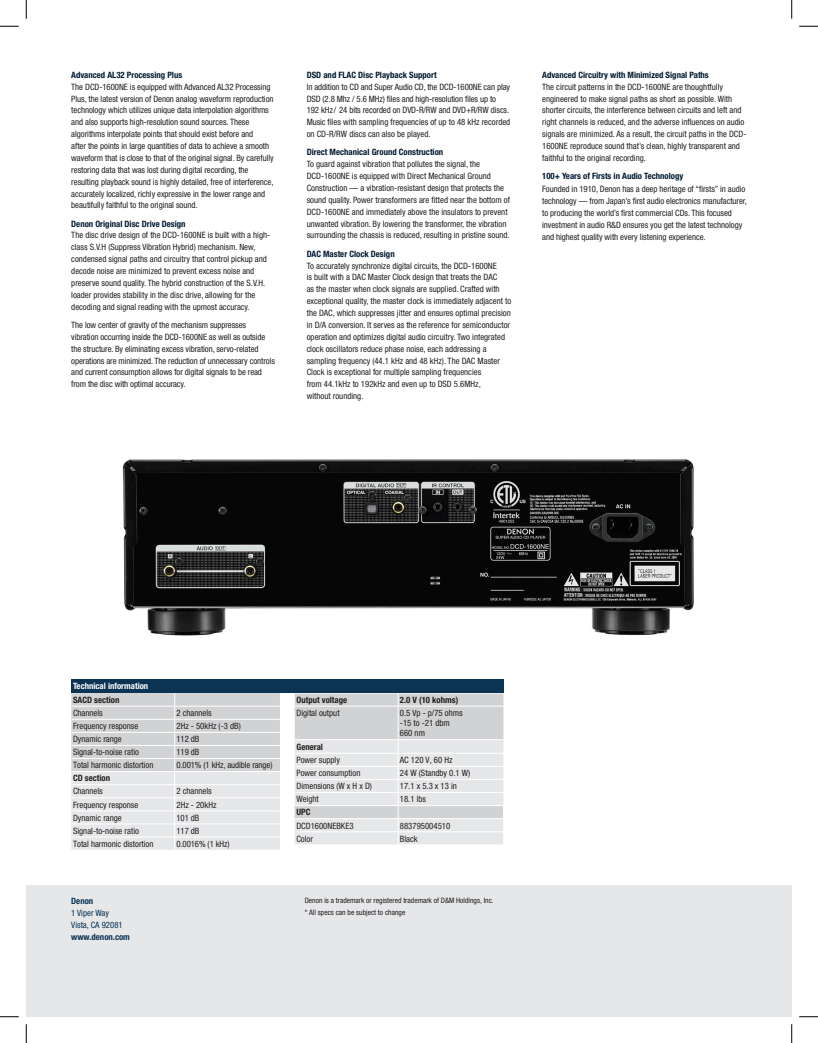
<style>
.page{position:relative;width:818px;height:1043px;background:#fff}
.page>*{position:absolute;margin:0;border:0;box-sizing:border-box;transform-origin:0 0}
.ptxt_HL_6_5_10_5_Lin{font:condensed 8.75px/11.9px "Helvetica Neue LT Std";color:#231f20}
.Features_-_Body_7_9{font:condensed 8.75px/11.9px "Helvetica Neue LT Std";letter-spacing:-.005em;color:#231f20}
.ptxt_HL_6_5_10_5_Lin-2{font:700 condensed 8.75px "Helvetica Neue LT Std";color:#00192f}
.Basic_Euro_Eng{font:condensed 8.75px "Helvetica Neue LT Std";color:#231f20}
.Basic_Euro_Eng-2{font:700 condensed 8.75px "Helvetica Neue LT Std";color:#231f20}
.t1{font:condensed 8.75px/11.9px "Helvetica Neue LT Std";color:#0a3354}
.Table_Title_HM_6_5_8{font:700 condensed 8.75px "Helvetica Neue LT Std";color:#fff}
.t2{font:condensed 7.5px "Helvetica Neue LT Std";color:#231f20}
.s1{font-weight:700}
</style>
<div class="page">
<div style="left:71px;top:679px;width:209px;height:14px;background:#0a3354"></div>
<svg style="left:71px;top:693px;width:209px;height:157px;background:#dedfe0"></svg>
<div style="left:280px;top:679px;width:223px;height:14px;background:#0a3354"></div>
<svg style="left:294px;top:693px;width:210px;height:151px;background:#e0e1e3"></svg>
<img style="left:122px;top:459px;width:572px;height:177px">
<div style="left:26px;top:884px;width:765px;height:132px;background:#e6e7e9"></div>
<svg style="left:0;top:25px;width:19px;height:2px"></svg>
<svg style="left:799px;top:25px;width:19px;height:2px"></svg>
<svg style="left:0;top:1016px;width:19px;height:1px"></svg>
<svg style="left:799px;top:1016px;width:19px;height:1px"></svg>
<svg style="left:25px;top:0;width:2px;height:19px"></svg>
<svg style="left:25px;top:1024px;width:2px;height:18px"></svg>
<svg style="left:791px;top:0;width:1px;height:19px"></svg>
<svg style="left:791px;top:1024px;width:1px;height:18px"></svg>
<p class="ptxt_HL_6_5_10_5_Lin-2" style="left:71px;top:69px;width:112px">Advanced AL32 Processing Plus</p>
<p class="ptxt_HL_6_5_10_5_Lin" style="left:71px;top:81px;width:204px">The DCD-1600NE is equipped with Advanced AL32 Processing Plus, the latest version of Denon analog waveform reproduction technology which utilizes unique data interpolation algorithms and also supports high-resolution sound sources. These algorithms interpolate points that should exist before and<br>after the points in large quantities of data to achieve a smooth waveform that is close to that of the original signal. By carefully restoring data that was lost during digital recording, the resulting playback sound is highly detailed, free of interference, accurately localized, richly expressive in the lower range and beautifully faithful to the original sound.</p>
<p class="ptxt_HL_6_5_10_5_Lin-2" style="left:71px;top:218px;width:116px">Denon Original Disc Drive Design</p>
<p class="ptxt_HL_6_5_10_5_Lin" style="left:71px;top:229px;width:200px">The disc drive design of the DCD-1600NE is built with a high&shy;class S.V.H (Suppress Vibration Hybrid) mechanism. New, condensed signal paths and circuitry that control pickup and decode noise are minimized to prevent excess noise and preserve sound quality. The hybrid construction of the S.V.H. loader provides stability in the disc drive, allowing for the decoding and signal reading with the upmost accuracy.</p>
<p class="ptxt_HL_6_5_10_5_Lin" style="left:71px;top:319px;width:205px">The low center of gravity of the mechanism suppresses vibration occurring inside the DCD-1600NE as well as outside the structure. By eliminating excess vibration, servo-related operations are minimized. The reduction of unnecessary controls and current consumption allows for digital signals to be read from the disc with optimal accuracy.</p>
<p class="ptxt_HL_6_5_10_5_Lin-2" style="left:307px;top:69px;width:131px">DSD and FLAC Disc Playback Support</p>
<p class="ptxt_HL_6_5_10_5_Lin" style="left:307px;top:81px;width:205px">In addition to CD and Super Audio CD, the DCD-1600NE can play DSD (2.8 Mhz / 5.6 MHz) files and high-resolution files up to 192 kHz/ 24 bits recorded on DVD-R/RW and DVD+R/RW discs.<br>Music files with sampling frequencies of up to 48 kHz recorded on CD-R/RW discs can also be played.</p>
<p class="ptxt_HL_6_5_10_5_Lin-2" style="left:307px;top:147px;width:138px">Direct Mechanical Ground Construction</p>
<p class="ptxt_HL_6_5_10_5_Lin" style="left:307px;top:158px;width:205px">To guard against vibration that pollutes the signal, the DCD-1600NE is equipped with Direct Mechanical Ground Construction — a vibration-resistant design that protects the sound quality. Power transformers are fitted near the bottom of DCD-1600NE and immediately above the insulators to prevent unwanted vibration. By lowering the transformer, the vibration surrounding the chassis is reduced, resulting in pristine sound.</p>
<p class="ptxt_HL_6_5_10_5_Lin-2" style="left:307px;top:248px;width:89px">DAC Master Clock Design</p>
<p class="ptxt_HL_6_5_10_5_Lin" style="left:307px;top:259px;width:206px">To accurately synchronize digital circuits, the DCD-1600NE<br>is built with a DAC Master Clock design that treats the DAC<br>as the master when clock signals are supplied. Crafted with exceptional quality, the master clock is immediately adjacent to the DAC, which suppresses jitter and ensures optimal precision in D/A conversion. It serves as the reference for semiconductor operation and optimizes digital audio circuitry. Two integrated clock oscillators reduce phase noise, each addressing a sampling frequency (44.1 kHz and 48 kHz). The DAC Master Clock is exceptional for multiple sampling frequencies<br>from 44.1kHz to 192kHz and even up to DSD 5.6MHz,<br>without rounding.</p>
<p class="ptxt_HL_6_5_10_5_Lin-2" style="left:542px;top:69px;width:168px">Advanced Circuitry with Minimized Signal Paths</p>
<p class="ptxt_HL_6_5_10_5_Lin" style="left:542px;top:81px;width:206px">The circuit patterns in the DCD-1600NE are thoughtfully engineered to make signal paths as short as possible. With shorter circuits, the interference between circuits and left and right channels is reduced, and the adverse influences on audio signals are minimized. As a result, the circuit paths in the DCD-1600NE reproduce sound that’s clean, highly transparent and faithful to the original recording.</p>
<p class="ptxt_HL_6_5_10_5_Lin-2" style="left:542px;top:171px;width:143px">100+ Years of Firsts in Audio Technology</p>
<p class="Features_-_Body_7_9" style="left:542px;top:183px;width:206px">Founded in 1910, Denon has a deep heritage of “firsts” in audio technology — from Japan’s first audio electronics manufacturer, to producing the world’s first commercial CDs. This focused investment in audio R&amp;D ensures you get the latest technology and highest quality with every listening experience.</p>
<p class="Table_Title_HM_6_5_8" style="left:73px;top:680px;width:77px">Technical information</p>
<p class="Basic_Euro_Eng-2" style="left:73px;top:694px;width:48px">SACD section</p>
<p class="Basic_Euro_Eng" style="left:73px;top:707px;width:31px">Channels</p>
<p class="ptxt_HL_6_5_10_5_Lin" style="left:176px;top:707px;width:37px">2 channels</p>
<p class="Basic_Euro_Eng" style="left:73px;top:721px;width:67px">Frequency response</p>
<p class="ptxt_HL_6_5_10_5_Lin" style="left:176px;top:720px;width:66px">2Hz - 50kHz (-3 dB)</p>
<p class="Basic_Euro_Eng" style="left:73px;top:734px;width:50px">Dynamic range</p>
<p class="ptxt_HL_6_5_10_5_Lin" style="left:176px;top:733px;width:24px">112 dB</p>
<p class="Basic_Euro_Eng" style="left:73px;top:747px;width:67px">Signal-to-noise ratio</p>
<p class="ptxt_HL_6_5_10_5_Lin" style="left:176px;top:746px;width:24px">119 dB</p>
<p class="Basic_Euro_Eng" style="left:73px;top:760px;width:82px">Total harmonic distortion</p>
<p class="ptxt_HL_6_5_10_5_Lin" style="left:176px;top:759px;width:97px">0.001% (1 kHz, audible range)</p>
<p class="Basic_Euro_Eng-2" style="left:73px;top:773px;width:39px">CD section</p>
<p class="Basic_Euro_Eng" style="left:73px;top:786px;width:31px">Channels</p>
<p class="ptxt_HL_6_5_10_5_Lin" style="left:176px;top:785px;width:37px">2 channels</p>
<p class="Basic_Euro_Eng" style="left:73px;top:799px;width:67px">Frequency response</p>
<p class="ptxt_HL_6_5_10_5_Lin" style="left:176px;top:798px;width:41px">2Hz - 20kHz</p>
<p class="Basic_Euro_Eng" style="left:73px;top:812px;width:50px">Dynamic range</p>
<p class="ptxt_HL_6_5_10_5_Lin" style="left:176px;top:811px;width:24px">101 dB</p>
<p class="Basic_Euro_Eng" style="left:73px;top:825px;width:67px">Signal-to-noise ratio</p>
<p class="ptxt_HL_6_5_10_5_Lin" style="left:176px;top:824px;width:24px">117 dB</p>
<p class="Basic_Euro_Eng" style="left:73px;top:838px;width:82px">Total harmonic distortion</p>
<p class="ptxt_HL_6_5_10_5_Lin" style="left:176px;top:837px;width:55px">0.0016% (1 kHz)</p>
<p class="Basic_Euro_Eng-2" style="left:296px;top:694px;width:52px">Output voltage</p>
<p class="Basic_Euro_Eng-2" style="left:400px;top:694px;width:60px">2.0 V (10 kohms)</p>
<p class="ptxt_HL_6_5_10_5_Lin" style="left:296px;top:707px;width:45px">Digital output</p>
<p class="ptxt_HL_6_5_10_5_Lin" style="left:400px;top:707px;width:64px">0.5 Vp - p/75 ohms</p>
<p class="ptxt_HL_6_5_10_5_Lin" style="left:400px;top:717px;width:51px">-15 to -21 dbm</p>
<p class="ptxt_HL_6_5_10_5_Lin" style="left:400px;top:727px;width:27px">660 nm</p>
<p class="Basic_Euro_Eng-2" style="left:296px;top:741px;width:28px">General</p>
<p class="ptxt_HL_6_5_10_5_Lin" style="left:296px;top:754px;width:45px">Power supply</p>
<p class="ptxt_HL_6_5_10_5_Lin" style="left:400px;top:754px;width:54px">AC 120 V, 60 Hz</p>
<p class="ptxt_HL_6_5_10_5_Lin" style="left:296px;top:767px;width:65px">Power consumption</p>
<p class="ptxt_HL_6_5_10_5_Lin" style="left:400px;top:767px;width:72px">24 W (Standby 0.1 W)</p>
<p class="ptxt_HL_6_5_10_5_Lin" style="left:296px;top:780px;width:77px">Dimensions (W x H x D)</p>
<p class="ptxt_HL_6_5_10_5_Lin" style="left:400px;top:780px;width:59px">17.1 x 5.3 x 13 in</p>
<p class="ptxt_HL_6_5_10_5_Lin" style="left:296px;top:793px;width:24px">Weight</p>
<p class="ptxt_HL_6_5_10_5_Lin" style="left:400px;top:793px;width:28px">18.1 lbs</p>
<p class="Basic_Euro_Eng-2" style="left:296px;top:807px;width:15px">UPC</p>
<p class="Basic_Euro_Eng" style="left:296px;top:820px;width:59px">DCD1600NEBKE3</p>
<p class="Basic_Euro_Eng" style="left:400px;top:820px;width:52px">883795004510</p>
<p class="Basic_Euro_Eng" style="left:296px;top:833px;width:18px">Color</p>
<p class="Basic_Euro_Eng" style="left:400px;top:833px;width:19px">Black</p>
<p class="t1" style="left:71px;top:894px;width:60px"><span class="s1">Denon<br></span>1 Viper Way<br>Vista, CA 92081 <span class="s1">www.denon.com</span></p>
<p class="t2" style="left:305px;top:896px;width:190px">Denon is a trademark or registered trademark of D&amp;M Holdings, Inc.</p>
<p class="t2" style="left:305px;top:907px;width:102px">* All specs can be subject to change</p>
</div>
